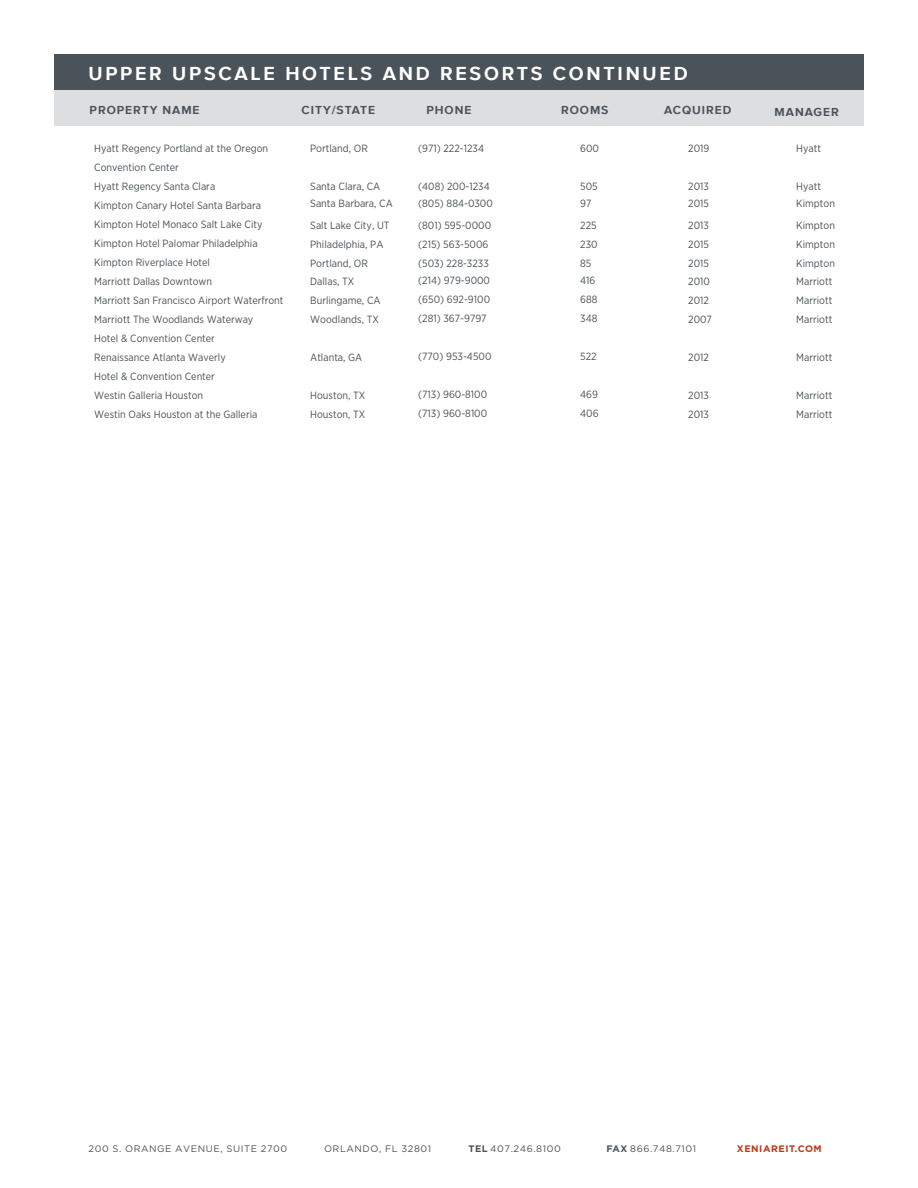
<style>
.page{position:relative;width:918px;height:1188px;background:#fff}
.page>*{position:absolute;margin:0;border:0;box-sizing:border-box;transform-origin:0 0}
.t1{font:700 19.5px "Proxima Nova";letter-spacing:.14em;color:#fff}
.t2{font:700 12px "Proxima Nova";letter-spacing:.08em;color:#4a5359}
.Table_Text{font:10.5px/19px "Gotham Narrow";color:#4a5359}
.t3{font:9.45px "Gotham";letter-spacing:.06em;color:#4a5359}
.t4{font:700 9.45px "Gotham";letter-spacing:.06em;color:#bb3715}
.s1{font-weight:700}
</style>
<div class="page">
<div style="left:54px;top:54px;width:810px;height:36px;background:#4a5359"></div>
<div style="left:54px;top:90px;width:810px;height:36px;background:#dddee0"></div>
<p class="t1" style="left:88px;top:62px;width:601px">UPPER UPSCALE HOTELS AND RESORTS CONTINUED</p>
<p class="t2" style="left:90px;top:103px;width:111px">PROPERTY NAME</p>
<p class="t2" style="left:302px;top:103px;width:75px">CITY/STATE</p>
<p class="t2" style="left:426px;top:103px;width:47px">PHONE</p>
<p class="t2" style="left:561px;top:103px;width:49px">ROOMS</p>
<p class="t2" style="left:664px;top:103px;width:69px">ACQUIRED</p>
<p class="t2" style="left:775px;top:105px;width:66px">MANAGER</p>
<p class="Table_Text" style="left:310px;top:138px;width:59px">Portland, OR</p>
<p class="Table_Text" style="left:418px;top:138px;width:67px">(971) 222-1234</p>
<p class="Table_Text" style="left:580px;top:138px;width:20px">600</p>
<p class="Table_Text" style="left:688px;top:138px;width:23px">2019</p>
<p class="Table_Text" style="left:796px;top:138px;width:26px">Hyatt</p>
<p class="Table_Text" style="left:310px;top:176px;width:72px">Santa Clara, CA</p>
<p class="Table_Text" style="left:418px;top:176px;width:73px">(408) 200-1234</p>
<p class="Table_Text" style="left:580px;top:176px;width:19px">505</p>
<p class="Table_Text" style="left:688px;top:176px;width:22px">2013</p>
<p class="Table_Text" style="left:796px;top:176px;width:26px">Hyatt</p>
<p class="Table_Text" style="left:310px;top:194px;width:84px">Santa Barbara, CA</p>
<p class="Table_Text" style="left:418px;top:194px;width:76px">(805) 884-0300</p>
<p class="Table_Text" style="left:580px;top:194px;width:13px">97</p>
<p class="Table_Text" style="left:688px;top:194px;width:22px">2015</p>
<p class="Table_Text" style="left:796px;top:194px;width:40px">Kimpton</p>
<p class="Table_Text" style="left:310px;top:215px;width:81px">Salt Lake City, UT</p>
<p class="Table_Text" style="left:418px;top:215px;width:74px">(801) 595-0000</p>
<p class="Table_Text" style="left:580px;top:215px;width:18px">225</p>
<p class="Table_Text" style="left:688px;top:215px;width:22px">2013</p>
<p class="Table_Text" style="left:796px;top:215px;width:40px">Kimpton</p>
<p class="Table_Text" style="left:310px;top:234px;width:75px">Philadelphia, PA</p>
<p class="Table_Text" style="left:418px;top:234px;width:72px">(215) 563-5006</p>
<p class="Table_Text" style="left:580px;top:234px;width:19px">230</p>
<p class="Table_Text" style="left:688px;top:234px;width:22px">2015</p>
<p class="Table_Text" style="left:796px;top:234px;width:40px">Kimpton</p>
<p class="Table_Text" style="left:310px;top:253px;width:59px">Portland, OR</p>
<p class="Table_Text" style="left:418px;top:253px;width:72px">(503) 228-3233</p>
<p class="Table_Text" style="left:580px;top:253px;width:13px">85</p>
<p class="Table_Text" style="left:688px;top:253px;width:22px">2015</p>
<p class="Table_Text" style="left:796px;top:253px;width:40px">Kimpton</p>
<p class="Table_Text" style="left:310px;top:272px;width:46px">Dallas, TX</p>
<p class="Table_Text" style="left:418px;top:270px;width:73px">(214) 979-9000</p>
<p class="Table_Text" style="left:580px;top:270px;width:17px">416</p>
<p class="Table_Text" style="left:688px;top:272px;width:23px">2010</p>
<p class="Table_Text" style="left:796px;top:272px;width:38px">Marriott</p>
<p class="Table_Text" style="left:310px;top:291px;width:72px">Burlingame, CA</p>
<p class="Table_Text" style="left:418px;top:289px;width:73px">(650) 692-9100</p>
<p class="Table_Text" style="left:580px;top:289px;width:19px">688</p>
<p class="Table_Text" style="left:688px;top:291px;width:22px">2012</p>
<p class="Table_Text" style="left:796px;top:291px;width:38px">Marriott</p>
<p class="Table_Text" style="left:310px;top:310px;width:70px">Woodlands, TX</p>
<p class="Table_Text" style="left:418px;top:308px;width:70px">(281) 367-9797</p>
<p class="Table_Text" style="left:580px;top:308px;width:19px">348</p>
<p class="Table_Text" style="left:688px;top:310px;width:25px">2007</p>
<p class="Table_Text" style="left:796px;top:310px;width:38px">Marriott</p>
<p class="Table_Text" style="left:310px;top:348px;width:54px">Atlanta, GA</p>
<p class="Table_Text" style="left:418px;top:346px;width:75px">(770) 953-4500</p>
<p class="Table_Text" style="left:580px;top:346px;width:18px">522</p>
<p class="Table_Text" style="left:688px;top:348px;width:22px">2012</p>
<p class="Table_Text" style="left:796px;top:348px;width:38px">Marriott</p>
<p class="Table_Text" style="left:310px;top:386px;width:57px">Houston, TX</p>
<p class="Table_Text" style="left:418px;top:384px;width:70px">(713) 960-8100</p>
<p class="Table_Text" style="left:580px;top:384px;width:19px">469</p>
<p class="Table_Text" style="left:688px;top:386px;width:22px">2013</p>
<p class="Table_Text" style="left:796px;top:386px;width:38px">Marriott</p>
<p class="Table_Text" style="left:94px;top:138px;width:191px">Hyatt Regency Portland at the Oregon<br>Convention Center<br>Hyatt Regency Santa Clara<br>Kimpton Canary Hotel Santa Barbara<br>Kimpton Hotel Monaco Salt Lake City<br>Kimpton Hotel Palomar Philadelphia<br>Kimpton Riverplace Hotel<br>Marriott Dallas Downtown<br>Marriott San Francisco Airport Waterfront<br>Marriott The Woodlands Waterway<br>Hotel &amp; Convention Center<br>Renaissance Atlanta Waverly<br>Hotel &amp; Convention Center<br>Westin Galleria Houston<br>Westin Oaks Houston at the Galleria</p>
<p class="Table_Text" style="left:310px;top:405px;width:57px">Houston, TX</p>
<p class="Table_Text" style="left:418px;top:403px;width:70px">(713) 960-8100</p>
<p class="Table_Text" style="left:580px;top:403px;width:20px">406</p>
<p class="Table_Text" style="left:688px;top:405px;width:22px">2013</p>
<p class="Table_Text" style="left:796px;top:405px;width:38px">Marriott</p>
<p class="t3" style="left:88px;top:1143px;width:200px">200 S. ORANGE AVENUE, SUITE 2700</p>
<p class="t3" style="left:324px;top:1143px;width:109px">ORLANDO, FL 32801</p>
<p class="t3" style="left:468px;top:1143px;width:94px"><span class="s1">TEL</span> 407.246.8100</p>
<p class="t3" style="left:607px;top:1143px;width:91px"><span class="s1">FAX</span> 866.748.7101</p>
<p class="t4" style="left:737px;top:1143px;width:86px">XENIAREIT.COM</p>
</div>
